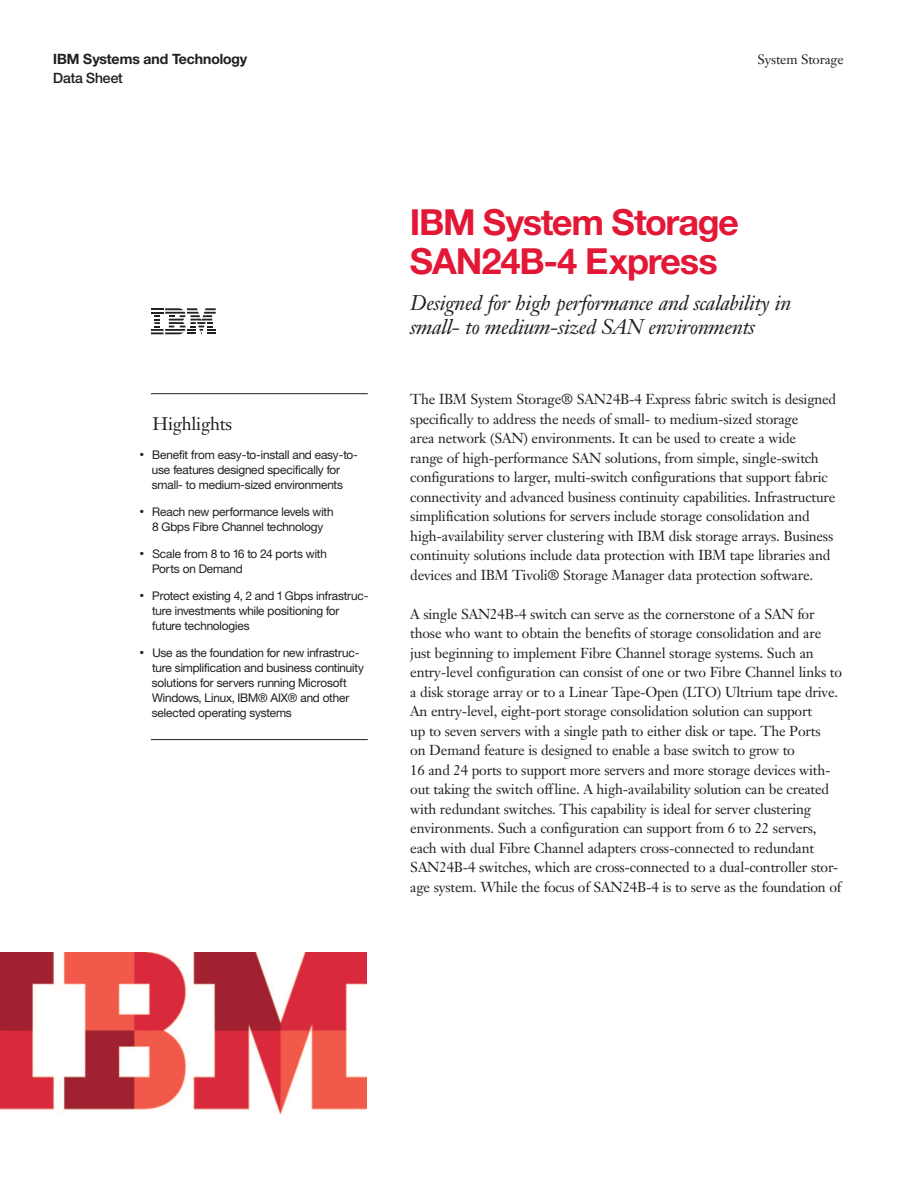
<style>
.page{position:relative;width:918px;height:1188px;background:#fff}
.page>*{position:absolute;margin:0;border:0;box-sizing:border-box;transform-origin:0 0}
.t1{font:700 36px/39px "Helv Neuefor IBM";letter-spacing:-.02em;color:#e31837}
.t2{font:italic 21px/24px "Janson Text LT Pro";letter-spacing:-.015em;color:#231f20}
.t3{font:18px "Janson Text LT Pro";letter-spacing:-.015em;color:#231f20}
.t4{font:14.25px/19.5px "Janson Text LT Pro";letter-spacing:-.015em;color:#231f20}
.t5{font:700 14.25px/18.8px "Helv Neuefor IBM";color:#231f20}
.t6{font:13.5px "Janson Text LT Pro";letter-spacing:-.015em;color:#231f20}
.t7{font:12px/15px "Helv Neuefor IBM";letter-spacing:-.01em;color:#231f20}
.s1{font-weight:500}
</style>
<div class="page">
<img style="left:0;top:953px;width:367px;height:161px">
<svg style="left:151px;top:308px;width:65px;height:26px"></svg>
<hr style="left:151px;top:393px;width:217px;height:1px;background:#231f20">
<hr style="left:151px;top:739px;width:217px;height:1px;background:#231f20">
<h2 class="t5" style="left:53px;top:49px;width:196px">IBM Systems and Technology<br><span class="s1">Data Sheet</span></h2>
<h2 class="t6" style="left:758px;top:51px;width:87px">System Storage</h2>
<h2 class="t3" style="left:153px;top:413px;width:81px">Highlights</h2>
<p class="t7" style="left:152px;top:447px;width:208px">Benefit from easy-to-install and easy-to&shy;use features designed specifically for small- to medium-sized environments</p>
<p class="t7" style="left:152px;top:504px;width:183px">Reach new performance levels with<br>8 Gbps Fibre Channel technology</p>
<p class="t7" style="left:152px;top:546px;width:176px">Scale from 8 to 16 to 24 ports with<br>Ports on Demand</p>
<p class="t7" style="left:152px;top:588px;width:218px">Protect existing 4, 2 and 1 Gbps infrastruc&shy;ture investments while positioning for future technologies</p>
<p class="t7" style="left:152px;top:645px;width:214px">Use as the foundation for new infrastruc&shy;ture simplification and business continuity solutions for servers running Microsoft Windows, Linux, IBM® AIX® and other selected operating systems</p>
<h1 class="t1" style="left:410px;top:201px;width:330px">IBM System Storage<br>SAN24B-4 Express</h1>
<h2 class="t2" style="left:410px;top:291px;width:383px">Designed for high performance and scalability in small- to medium-sized SAN environments</h2>
<p class="t4" style="left:410px;top:389px;width:427px">The IBM System Storage® SAN24B-4 Express fabric switch is designed specifically to address the needs of small- to medium-sized storage<br>area network (SAN) environments. It can be used to create a wide<br>range of high-performance SAN solutions, from simple, single-switch configurations to larger, multi-switch configurations that support fabric connectivity and advanced business continuity capabilities. Infrastructure simplification solutions for servers include storage consolidation and high-availability server clustering with IBM disk storage arrays. Business continuity solutions include data protection with IBM tape libraries and devices and IBM Tivoli® Storage Manager data protection software.</p>
<p class="t4" style="left:410px;top:604px;width:433px">A single SAN24B-4 switch can serve as the cornerstone of a SAN for those who want to obtain the benefits of storage consolidation and are just beginning to implement Fibre Channel storage systems. Such an entry-level configuration can consist of one or two Fibre Channel links to a disk storage array or to a Linear Tape-Open (LTO) Ultrium tape drive.<br>An entry-level, eight-port storage consolidation solution can support<br>up to seven servers with a single path to either disk or tape. The Ports<br>on Demand feature is designed to enable a base switch to grow to<br>16 and 24 ports to support more servers and more storage devices with&shy;out taking the switch offline. A high-availability solution can be created with redundant switches. This capability is ideal for server clustering environments. Such a configuration can support from 6 to 22 servers, each with dual Fibre Channel adapters cross-connected to redundant SAN24B-4 switches, which are cross-connected to a dual-controller stor&shy;age system. While the focus of SAN24B-4 is to serve as the foundation of</p>
</div>
